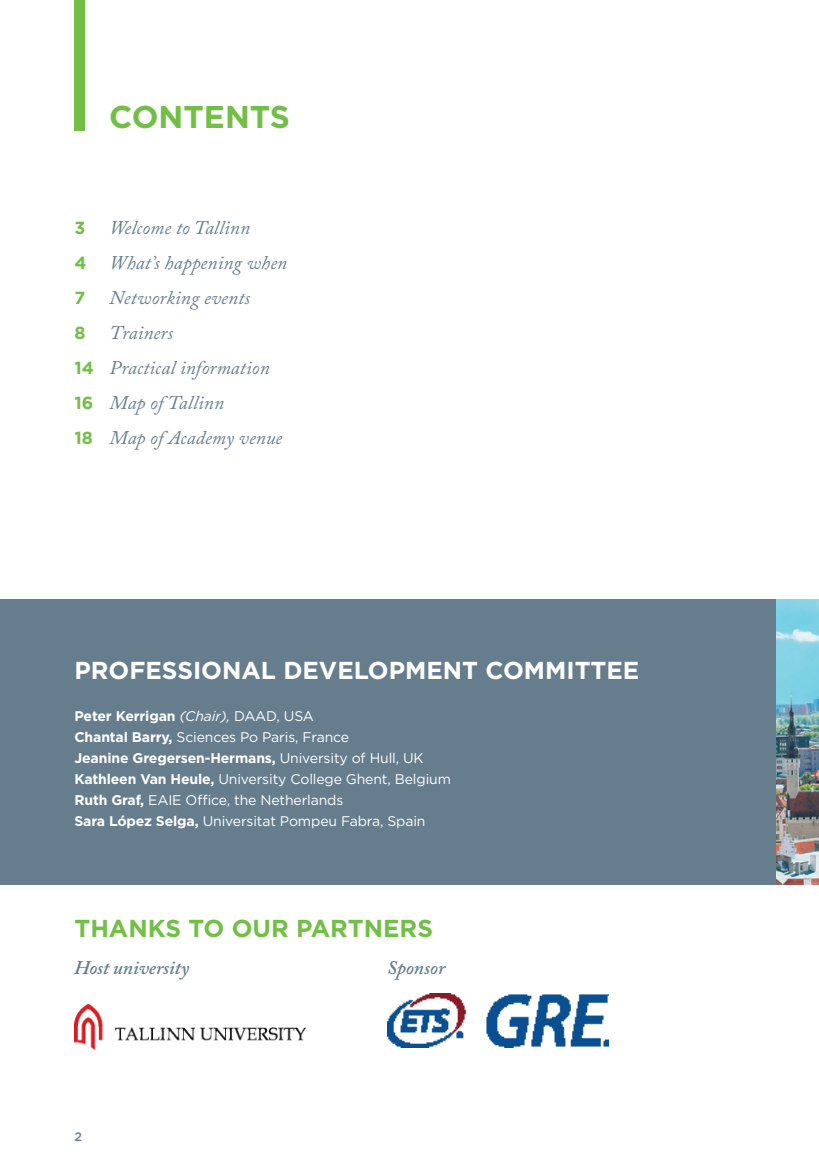
<style>
.page{position:relative;width:819px;height:1166px;background:#fff}
.page>*{position:absolute;margin:0;border:0;box-sizing:border-box;transform-origin:0 0}
.t1{font:700 31.5px "Gotham";color:#71bf44}
.t2{font:700 24.5px "Gotham";color:#fff}
.t3{font:700 24.5px "Gotham";color:#71bf44}
.t4{font:italic 19.25px/35px "Adobe Caslon Pro";letter-spacing:.01em;color:#667d8e;text-align:center}
.t5{font:italic 600 19.25px "Adobe Caslon Pro";color:#667d8e}
.t6{font:700 17.5px "Gotham";color:#71bf44}
.t7{font:14px/21px "Gotham";letter-spacing:-.01em;color:#fff}
.t8{font:500 12.25px "Gotham";color:#667d8e}
.s1{font-family:"Gotham";font-weight:700;font-style:normal;font-size:17.5px;color:#71bf44}
.s2{font-weight:700}
.s3{font-style:italic}
</style>
<div class="page">
<img style="left:776px;top:599px;width:43px;height:285px">
<div style="left:0;top:599px;width:776px;height:285px;background:#667d8e"></div>
<img style="left:74px;top:1005px;width:232px;height:45px">
<img style="left:387px;top:994px;width:221px;height:53px">
<div style="left:74px;top:0;width:11px;height:131px;background:#71bf44"></div>
<h1 class="t1" style="left:109px;top:96px;width:182px">contents</h1>
<h3 class="t4" style="left:74px;top:210px;width:214px">Welcome to Tallinn<br><span class="s1">4</span> What’s happening when</h3>
<p class="t6" style="left:74px;top:286px;width:12px">7</p>
<p class="t6" style="left:74px;top:216px;width:12px">3</p>
<h3 class="t4" style="left:74px;top:280px;width:209px;text-align:left;text-indent:35px">Networking events<br><span class="s1">8</span> Trainers<br><span class="s1">14</span> Practical information<br><span class="s1">16</span> Map of Tallinn<br><span class="s1">18</span> Map of Academy venue</h3>
<h2 class="t2" style="left:74px;top:654px;width:566px">Professional Development Committee</h2>
<p class="t7" style="left:74px;top:705px;width:378px"><span class="s2">Peter Kerrigan</span> <span class="s3">(Chair),</span> DAAD, USA<br><span class="s2">Chantal Barry,</span> Sciences Po Paris, France<br><span class="s2">Jeanine Gregersen-Hermans,</span> University of Hull, UK <span class="s2">Kathleen Van Heule,</span> University College Ghent, Belgium <span class="s2">Ruth Graf,</span> EAIE Office, the Netherlands<br><span class="s2">Sara López Selga,</span> Universitat Pompeu Fabra, Spain</p>
<h2 class="t3" style="left:74px;top:912px;width:360px">thanks to our partners</h2>
<h3 class="t5" style="left:74px;top:956px;width:116px">Host university</h3>
<h3 class="t5" style="left:387px;top:956px;width:60px">Sponsor</h3>
<p class="t8" style="left:74px;top:1129px;width:9px">2</p>
</div>
